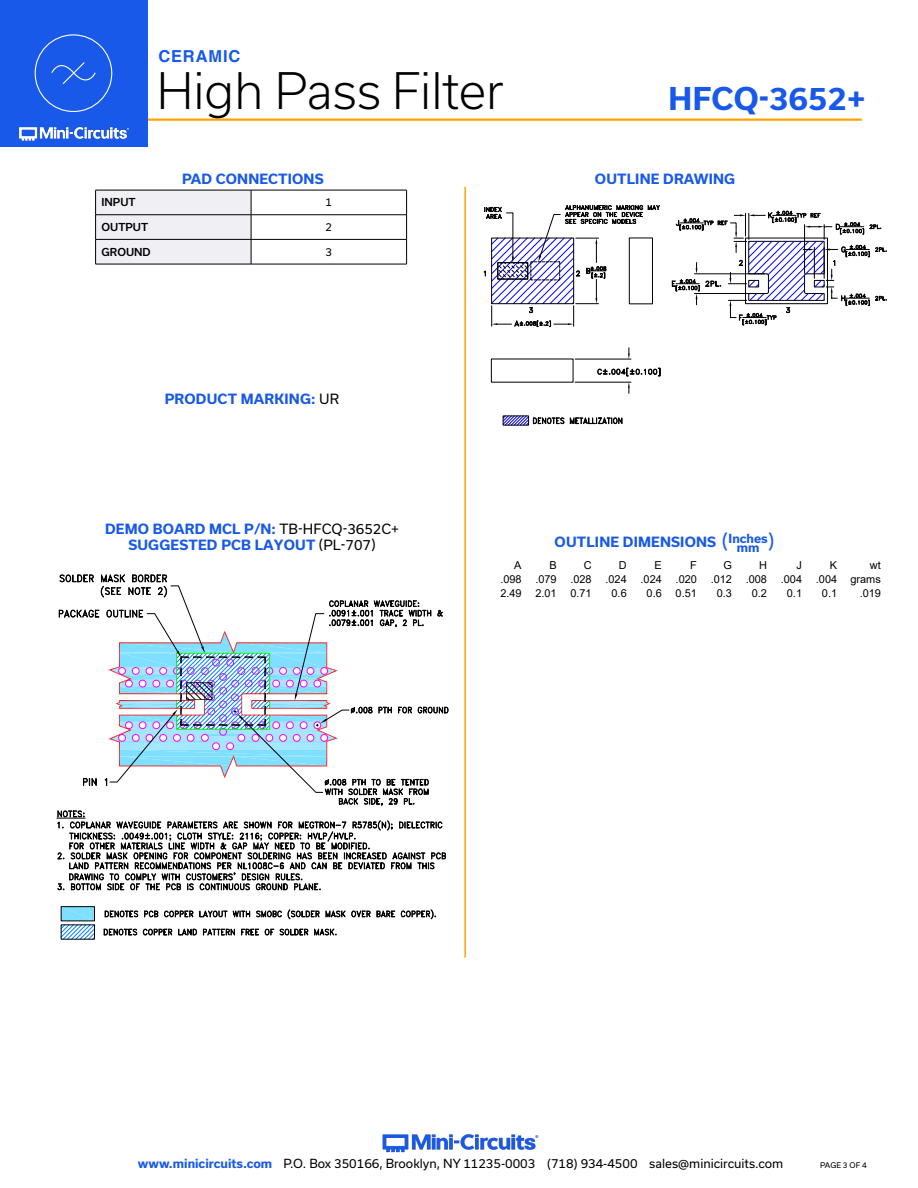
<style>
.page{position:relative;width:918px;height:1188px;background:#fff}
.page>*{position:absolute;margin:0;border:0;box-sizing:border-box;transform-origin:0 0}
.t1{font:300 48px "Usual";color:#000}
.t2{font:700 30px "Usual";letter-spacing:.005em;color:#1859ea}
.Blue_Headers{font:19.5px "Usual";color:#1859ea}
.t3{font:700 16.5px "Helvetica";letter-spacing:.05em;color:#1859ea}
.Demo_Board{font:700 13.5px "Usual";letter-spacing:.015em;color:#1859ea}
.Blue_Headers-2{font:700 13.5px "Usual";letter-spacing:.015em;color:#1859ea}
.t4{font:12px "Usual";color:#000}
.Blue_Headers-3{font:700 12px "Usual";color:#1859ea}
.t5{font:10.95px "Arial";color:#000}
.Table_Header_Left_Ju{font:500 10.5px "Usual";color:#000}
.Table_Body_Center{font:10.5px "Usual";color:#000}
.t6{font:7.5px "Usual";color:#000}
.s1{font-weight:400;color:#000}
.s2{font-weight:700;color:#1859ea}
</style>
<div class="page">
<hr style="left:917px;top:0;width:1px;height:147px;background:#1859ea">
<hr style="left:129px;top:118px;width:733px;height:3px;background:#ffa300">
<div style="left:0;top:0;width:147px;height:147px;background:#1859ea"></div>
<img style="left:19px;top:126px;width:110px;height:15px">
<div style="left:35px;top:34px;width:77px;height:78px;border:1px solid #fff;border-radius:50%"></div>
<svg style="left:51px;top:62px;width:45px;height:22px"></svg>
<img style="left:382px;top:1134px;width:157px;height:19px">
<hr style="left:251px;top:190px;width:156px;height:1px;background:#000">
<hr style="left:251px;top:214px;width:156px;height:1px;background:#000">
<hr style="left:251px;top:239px;width:156px;height:1px;background:#000">
<svg style="left:95px;top:190px;width:157px;height:74px"></svg>
<svg style="left:406px;top:190px;width:1px;height:74px"></svg>
<hr style="left:95px;top:264px;width:156px;height:1px;background:#000">
<hr style="left:251px;top:264px;width:156px;height:1px;background:#000">
<hr style="left:464px;top:187px;width:2px;height:771px;background:#ffa300">
<svg style="left:672px;top:211px;width:215px;height:114px"></svg>
<hr style="left:575px;top:382px;width:56px;height:1px;background:#000">
<hr style="left:575px;top:359px;width:56px;height:1px;background:#000">
<svg style="left:628px;top:382px;width:2px;height:11px"></svg>
<svg style="left:628px;top:348px;width:2px;height:11px"></svg>
<svg style="left:598px;top:368px;width:62px;height:8px"></svg>
<svg style="left:503px;top:415px;width:120px;height:11px"></svg>
<svg style="left:484px;top:205px;width:176px;height:122px"></svg>
<svg style="left:61px;top:908px;width:34px;height:32px"></svg>
<svg style="left:104px;top:928px;width:33px;height:8px"></svg>
<svg style="left:143px;top:928px;width:54px;height:8px"></svg>
<svg style="left:203px;top:928px;width:32px;height:8px"></svg>
<svg style="left:241px;top:929px;width:18px;height:6px"></svg>
<svg style="left:265px;top:928px;width:72px;height:8px"></svg>
<div style="left:61px;top:906px;width:34px;height:15px;border:1px solid #000"></div>
<svg style="left:105px;top:910px;width:53px;height:8px"></svg>
<svg style="left:164px;top:910px;width:86px;height:8px"></svg>
<svg style="left:256px;top:909px;width:139px;height:10px"></svg>
<svg style="left:401px;top:909px;width:35px;height:10px"></svg>
<svg style="left:57px;top:574px;width:392px;height:317px"></svg>
<h3 class="t3" style="left:158px;top:46px;width:83px">CERAMIC</h3>
<h1 class="t1" style="left:157px;top:63px;width:348px">High Pass Filter</h1>
<h2 class="t2" style="left:669px;top:81px;width:198px">HFCQ-3652+</h2>
<p class="Blue_Headers-2" style="left:182px;top:171px;width:143px">PAD CONNECTIONS</p>
<p class="Blue_Headers-2" style="left:595px;top:171px;width:142px">OUTLINE DRAWING</p>
<p class="Table_Header_Left_Ju" style="left:102px;top:196px;width:36px">INPUT</p>
<p class="Table_Body_Center" style="left:326px;top:196px;width:8px">1</p>
<p class="Table_Header_Left_Ju" style="left:102px;top:221px;width:48px">OUTPUT</p>
<p class="Table_Body_Center" style="left:326px;top:221px;width:8px">2</p>
<p class="Table_Header_Left_Ju" style="left:102px;top:246px;width:51px">GROUND</p>
<p class="Table_Body_Center" style="left:326px;top:246px;width:8px">3</p>
<p class="Demo_Board" style="left:165px;top:391px;width:176px">PRODUCT MARKING: <span class="s1">UR</span></p>
<p class="Demo_Board" style="left:105px;top:521px;width:295px">DEMO BOARD MCL P/N: <span class="s1">TB-HFCQ-3652C+</span></p>
<p class="Demo_Board" style="left:128px;top:537px;width:249px">SUGGESTED PCB LAYOUT <span class="s1">(PL-707)</span></p>
<p class="Blue_Headers-2" style="left:555px;top:534px;width:163px">OUTLINE DIMENSIONS</p>
<p class="Blue_Headers" style="left:722px;top:530px;width:8px">(</p>
<p class="Blue_Headers-3" style="left:729px;top:532px;width:41px">Inches</p>
<p class="Blue_Headers" style="left:768px;top:530px;width:8px">)</p>
<p class="Blue_Headers-3" style="left:737px;top:541px;width:24px">mm</p>
<p class="t5" style="left:514px;top:558px;width:9px">A</p>
<p class="t5" style="left:549px;top:558px;width:9px">B</p>
<p class="t5" style="left:584px;top:558px;width:9px">C</p>
<p class="t5" style="left:619px;top:558px;width:9px">D</p>
<p class="t5" style="left:655px;top:558px;width:9px">E</p>
<p class="t5" style="left:690px;top:558px;width:8px">F</p>
<p class="t5" style="left:723px;top:558px;width:10px">G</p>
<p class="t5" style="left:759px;top:558px;width:9px">H</p>
<p class="t5" style="left:797px;top:558px;width:7px">J</p>
<p class="t5" style="left:830px;top:558px;width:9px">K</p>
<p class="t5" style="left:870px;top:558px;width:12px">wt</p>
<p class="t5" style="left:500px;top:572px;width:23px">.098</p>
<p class="t5" style="left:535px;top:572px;width:23px">.079</p>
<p class="t5" style="left:570px;top:572px;width:23px">.028</p>
<p class="t5" style="left:606px;top:572px;width:23px">.024</p>
<p class="t5" style="left:641px;top:572px;width:23px">.024</p>
<p class="t5" style="left:676px;top:572px;width:23px">.020</p>
<p class="t5" style="left:711px;top:572px;width:23px">.012</p>
<p class="t5" style="left:746px;top:572px;width:23px">.008</p>
<p class="t5" style="left:781px;top:572px;width:23px">.004</p>
<p class="t5" style="left:816px;top:572px;width:66px">.004 grams</p>
<p class="t5" style="left:500px;top:586px;width:23px">2.49</p>
<p class="t5" style="left:535px;top:586px;width:23px">2.01</p>
<p class="t5" style="left:570px;top:586px;width:23px">0.71</p>
<p class="t5" style="left:612px;top:586px;width:17px">0.6</p>
<p class="t5" style="left:647px;top:586px;width:17px">0.6</p>
<p class="t5" style="left:676px;top:586px;width:23px">0.51</p>
<p class="t5" style="left:717px;top:586px;width:17px">0.3</p>
<p class="t5" style="left:752px;top:586px;width:17px">0.2</p>
<p class="t5" style="left:787px;top:586px;width:17px">0.1</p>
<p class="t5" style="left:822px;top:586px;width:17px">0.1</p>
<p class="t5" style="left:860px;top:585px;width:23px">.019</p>
<p class="t4" style="left:138px;top:1157px;width:647px"><span class="s2">www.minicircuits.com</span> P.O. Box 350166, Brooklyn, NY 11235-0003 (718) 934-4500 sales@minicircuits.com</p>
<p class="t6" style="left:820px;top:1161px;width:48px">PAGE 3 OF 4</p>
</div>
